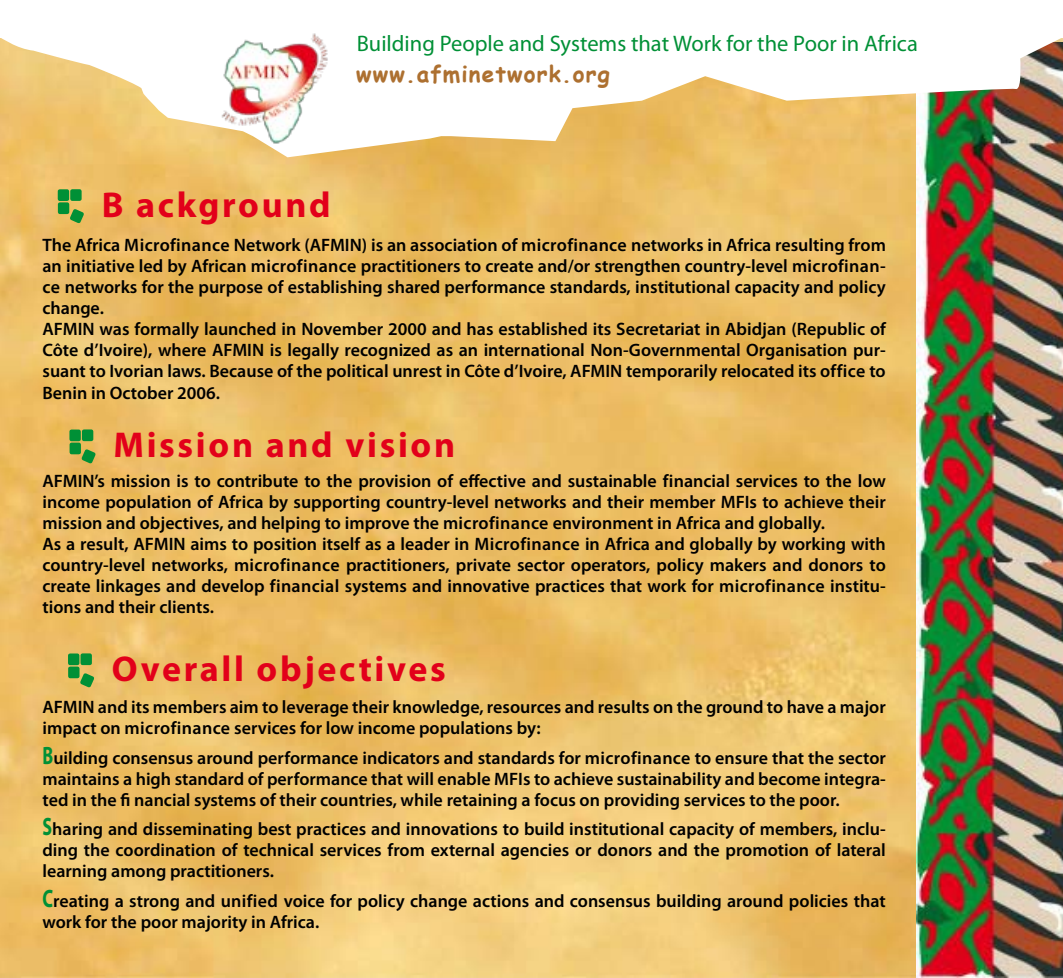
<style>
.page{position:relative;width:1063px;height:978px;background:#fff}
.page>*{position:absolute;margin:0;border:0;box-sizing:border-box;transform-origin:0 0}
.t1{font:700 36px "Myriad Pro";letter-spacing:.075em;color:#e2001a}
.t2{font:22.5px "Myriad Pro";color:#009036}
.t3{font:700 22.5px "Comic Sans MS";letter-spacing:.05em;color:#ad7030}
.t4{font:600 18px/21px "Myriad Pro";color:#000}
.s1{font-weight:700;font-size:25.2px;color:#009036}
</style>
<div class="page">
<img style="left:0;top:157px;width:916px;height:821px">
<div style="left:58px;top:189px;width:11px;height:12px;background:#009036;border-radius:2px"></div>
<div style="left:58px;top:202px;width:11px;height:12px;background:#009036;border-radius:2px"></div>
<div style="left:70px;top:189px;width:12px;height:12px;background:#009036;border-radius:2px"></div>
<svg style="left:69px;top:208px;width:15px;height:16px"></svg>
<div style="left:69px;top:430px;width:12px;height:11px;background:#009036;border-radius:2px"></div>
<div style="left:70px;top:443px;width:11px;height:11px;background:#009036;border-radius:2px"></div>
<div style="left:82px;top:429px;width:11px;height:12px;background:#009036;border-radius:2px"></div>
<svg style="left:81px;top:449px;width:15px;height:15px"></svg>
<div style="left:68px;top:653px;width:11px;height:12px;background:#009036;border-radius:2px"></div>
<div style="left:68px;top:667px;width:12px;height:11px;background:#009036;border-radius:2px"></div>
<div style="left:81px;top:653px;width:11px;height:12px;background:#009036;border-radius:2px"></div>
<svg style="left:80px;top:673px;width:15px;height:15px"></svg>
<img style="left:916px;top:157px;width:147px;height:821px">
<svg style="left:0;top:38px;width:1063px;height:119px"></svg>
<img style="left:217px;top:33px;width:114px;height:111px">
<p class="t2" style="left:357px;top:29px;width:563px">Building People and Systems that Work for the Poor in Africa</p>
<p class="t3" style="left:356px;top:57px;width:255px">www.afminetwork.org</p>
<h1 class="t1" style="left:102px;top:181px;width:231px">B ackground</h1>
<p class="t4" style="left:43px;top:234px;width:845px">The Africa Microfinance Network (AFMIN) is an association of microfinance networks in Africa resulting from an initiative led by African microfinance practitioners to create and/or strengthen country-level microfinan&shy;ce networks for the purpose of establishing shared performance standards, institutional capacity and policy change.<br>AFMIN was formally launched in November 2000 and has established its Secretariat in Abidjan (Republic of Côte d’Ivoire), where AFMIN is legally recognized as an international Non-Governmental Organisation pur&shy;suant to Ivorian laws. Because of the political unrest in Côte d’Ivoire, AFMIN temporarily relocated its office to Benin in October 2006.</p>
<h1 class="t1" style="left:113px;top:422px;width:343px">Mission and vision</h1>
<p class="t4" style="left:43px;top:470px;width:845px">AFMIN’s mission is to contribute to the provision of effective and sustainable financial services to the low income population of Africa by supporting country-level networks and their member MFIs to achieve their mission and objectives, and helping to improve the microfinance environment in Africa and globally.<br>As a result, AFMIN aims to position itself as a leader in Microfinance in Africa and globally by working with country-level networks, microfinance practitioners, private sector operators, policy makers and donors to create linkages and develop financial systems and innovative practices that work for microfinance institu&shy;tions and their clients.</p>
<h1 class="t1" style="left:112px;top:645px;width:335px">Overall objectives</h1>
<p class="t4" style="left:43px;top:696px;width:845px">AFMIN and its members aim to leverage their knowledge, resources and results on the ground to have a major impact on microfinance services for low income populations by:</p>
<p class="t4" style="left:43px;top:747px;width:845px;text-align:justify"><span class="s1">B</span>uilding consensus around performance indicators and standards for microfinance to ensure that the sector maintains a high standard of performance that will enable MFIs to achieve sustainability and become integra&shy;ted in the fi nancial systems of their countries, while retaining a focus on providing services to the poor.</p>
<p class="t4" style="left:43px;top:818px;width:845px;text-align:justify"><span class="s1">S</span>haring and disseminating best practices and innovations to build institutional capacity of members, inclu&shy;ding the coordination of technical services from external agencies or donors and the promotion of lateral learning among practitioners.</p>
<p class="t4" style="left:43px;top:890px;width:845px"><span class="s1">C</span>reating a strong and unified voice for policy change actions and consensus building around policies that work for the poor majority in Africa.</p>
</div>
